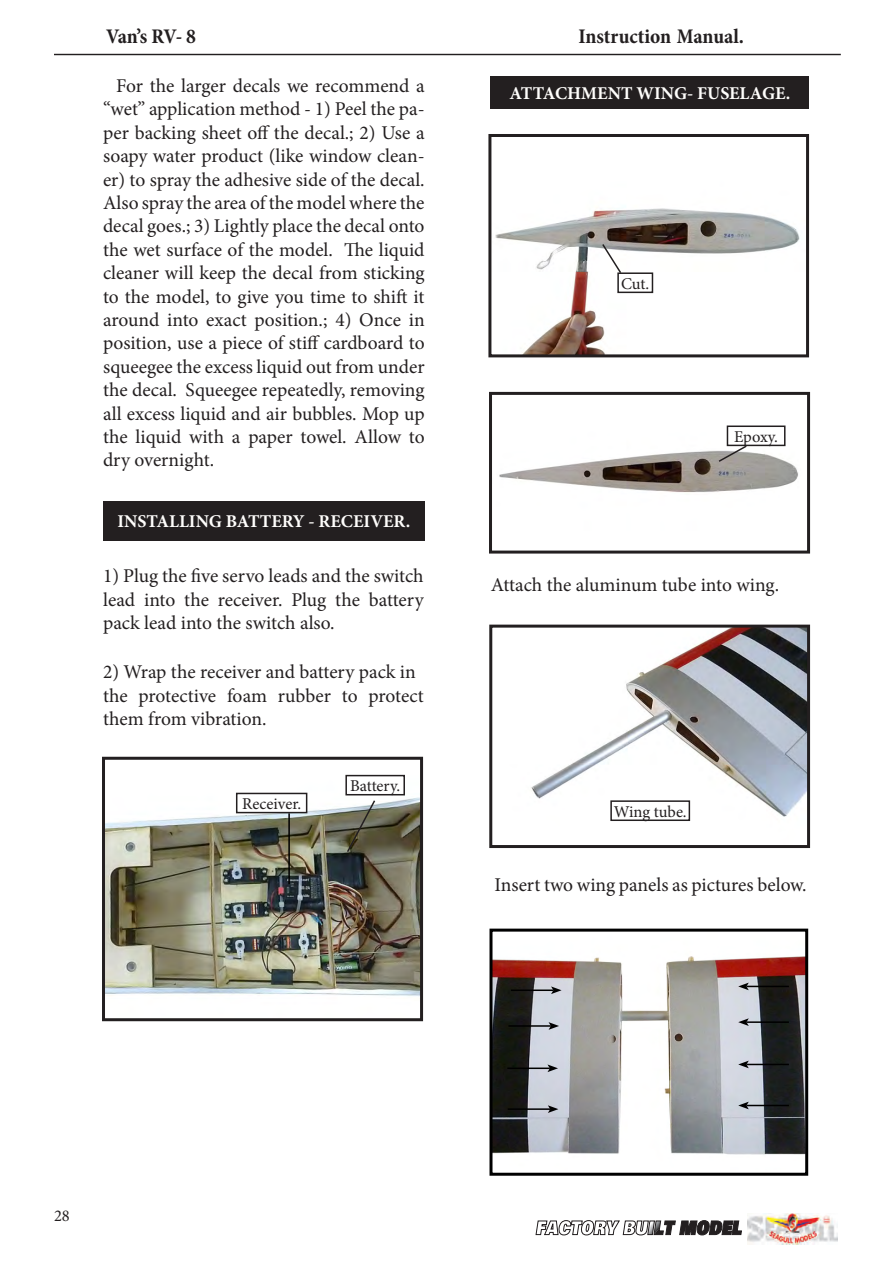
<style>
.page{position:relative;width:893px;height:1263px;background:#fff}
.page>*{position:absolute;margin:0;border:0;box-sizing:border-box;transform-origin:0 0}
.t1{font:700 condensed 21px "Minion Pro";letter-spacing:-.005em;color:#231f20}
.t2{font:19.5px/23.4px "Minion Pro";color:#231f20}
.t3{font:700 18px "Minion Pro";color:#fffefc}
.t4{font:16.5px "Minion Pro";color:#231f20}
</style>
<div class="page">
<hr style="left:54px;top:54px;width:787px;height:1px;background:#231f20">
<svg style="left:536px;top:1220px;width:206px;height:15px"></svg>
<img style="left:748px;top:1213px;width:89px;height:31px">
<div style="left:103px;top:501px;width:322px;height:39px;background:#231f20"></div>
<img style="left:106px;top:774px;width:313px;height:222px">
<div style="left:102px;top:757px;width:321px;height:264px;border:3px solid #231f20"></div>
<div style="left:237px;top:793px;width:70px;height:19px;background:#fff"></div>
<div style="left:236px;top:793px;width:71px;height:20px;border:2px solid #231f20"></div>
<div style="left:346px;top:776px;width:58px;height:19px;background:#fff"></div>
<div style="left:345px;top:775px;width:60px;height:20px;border:2px solid #231f20"></div>
<svg style="left:346px;top:799px;width:31px;height:55px"></svg>
<div style="left:491px;top:76px;width:318px;height:32px;background:#231f20"></div>
<img style="left:495px;top:208px;width:305px;height:145px">
<div style="left:488px;top:134px;width:321px;height:223px;border:3px solid #231f20"></div>
<img style="left:493px;top:956px;width:311px;height:199px">
<div style="left:489px;top:928px;width:319px;height:248px;border:3px solid #000"></div>
<hr style="left:746px;top:986px;width:43px;height:1px;background:#000">
<svg style="left:738px;top:982px;width:11px;height:8px"></svg>
<hr style="left:746px;top:1105px;width:43px;height:1px;background:#000">
<svg style="left:738px;top:1102px;width:11px;height:7px"></svg>
<hr style="left:746px;top:1064px;width:43px;height:1px;background:#000">
<svg style="left:738px;top:1061px;width:11px;height:7px"></svg>
<hr style="left:746px;top:1021px;width:43px;height:2px;background:#000">
<svg style="left:738px;top:1018px;width:11px;height:8px"></svg>
<hr style="left:507px;top:1067px;width:43px;height:2px;background:#000">
<svg style="left:547px;top:1064px;width:11px;height:8px"></svg>
<hr style="left:508px;top:1108px;width:42px;height:2px;background:#000">
<svg style="left:548px;top:1105px;width:10px;height:8px"></svg>
<hr style="left:508px;top:1025px;width:43px;height:2px;background:#000">
<svg style="left:549px;top:1022px;width:10px;height:8px"></svg>
<hr style="left:511px;top:989px;width:42px;height:2px;background:#000">
<svg style="left:551px;top:986px;width:11px;height:8px"></svg>
<img style="left:531px;top:629px;width:275px;height:192px">
<div style="left:489px;top:625px;width:321px;height:223px;border:3px solid #231f20"></div>
<div style="left:611px;top:801px;width:78px;height:19px;background:#fff"></div>
<div style="left:610px;top:800px;width:80px;height:21px;border:2px solid #231f20"></div>
<img style="left:499px;top:425px;width:299px;height:68px">
<div style="left:489px;top:392px;width:321px;height:162px;border:3px solid #231f20"></div>
<div style="left:618px;top:273px;width:34px;height:19px;background:#fff"></div>
<div style="left:617px;top:272px;width:36px;height:21px;border:2px solid #231f20"></div>
<svg style="left:601px;top:242px;width:22px;height:33px"></svg>
<div style="left:727px;top:426px;width:58px;height:19px;background:#fff"></div>
<div style="left:727px;top:425px;width:58px;height:21px;border:2px solid #231f20"></div>
<svg style="left:717px;top:444px;width:31px;height:19px"></svg>
<hr style="left:288px;top:813px;width:2px;height:71px;background:#000">
<p class="t1" style="left:106px;top:22px;width:91px">Van’s RV- 8</p>
<p class="t1" style="left:578px;top:22px;width:167px">Instruction Manual.</p>
<p class="t2" style="left:103px;top:74px;width:323px;text-align:justify;text-indent:13px">For the larger decals we recommend a “wet” application method - 1) Peel the pa&shy;per backing sheet off the decal.; 2) Use a soapy water product (like window clean&shy;er) to spray the adhesive side of the decal.<br>Also spray the area of the model where the decal goes.; 3) Lightly place the decal onto the wet surface of the model. The liquid cleaner will keep the decal from sticking to the model, to give you time to shift it around into exact position.; 4) Once in position, use a piece of stiff cardboard to squeegee the excess liquid out from under the decal. Squeegee repeatedly, removing all excess liquid and air bubbles. Mop up the liquid with a paper towel. Allow to dry overnight.</p>
<p class="t3" style="left:117px;top:509px;width:294px">INSTALLING BATTERY - RECEIVER.</p>
<p class="t2" style="left:103px;top:564px;width:322px">1) Plug the five servo leads and the switch</p>
<p class="t2" style="left:103px;top:588px;width:322px">lead into the receiver. Plug the battery pack lead into the switch also.</p>
<p class="t2" style="left:103px;top:660px;width:314px">2) Wrap the receiver and battery pack in</p>
<p class="t2" style="left:103px;top:684px;width:322px">the protective foam rubber to protect them from vibration.</p>
<p class="t4" style="left:242px;top:793px;width:61px">Receiver.</p>
<p class="t4" style="left:350px;top:775px;width:52px">Battery.</p>
<p class="t3" style="left:510px;top:80px;width:282px">ATTACHMENT WING- FUSELAGE.</p>
<p class="t4" style="left:621px;top:272px;width:30px">Cut.</p>
<p class="t4" style="left:734px;top:425px;width:45px">Epoxy.</p>
<p class="t2" style="left:491px;top:573px;width:290px">Attach the aluminum tube into wing.</p>
<p class="t4" style="left:614px;top:800px;width:74px">Wing tube.</p>
<p class="t2" style="left:494px;top:873px;width:314px">Insert two wing panels as pictures below.</p>
<p class="t4" style="left:54px;top:1205px;width:17px">28</p>
</div>
